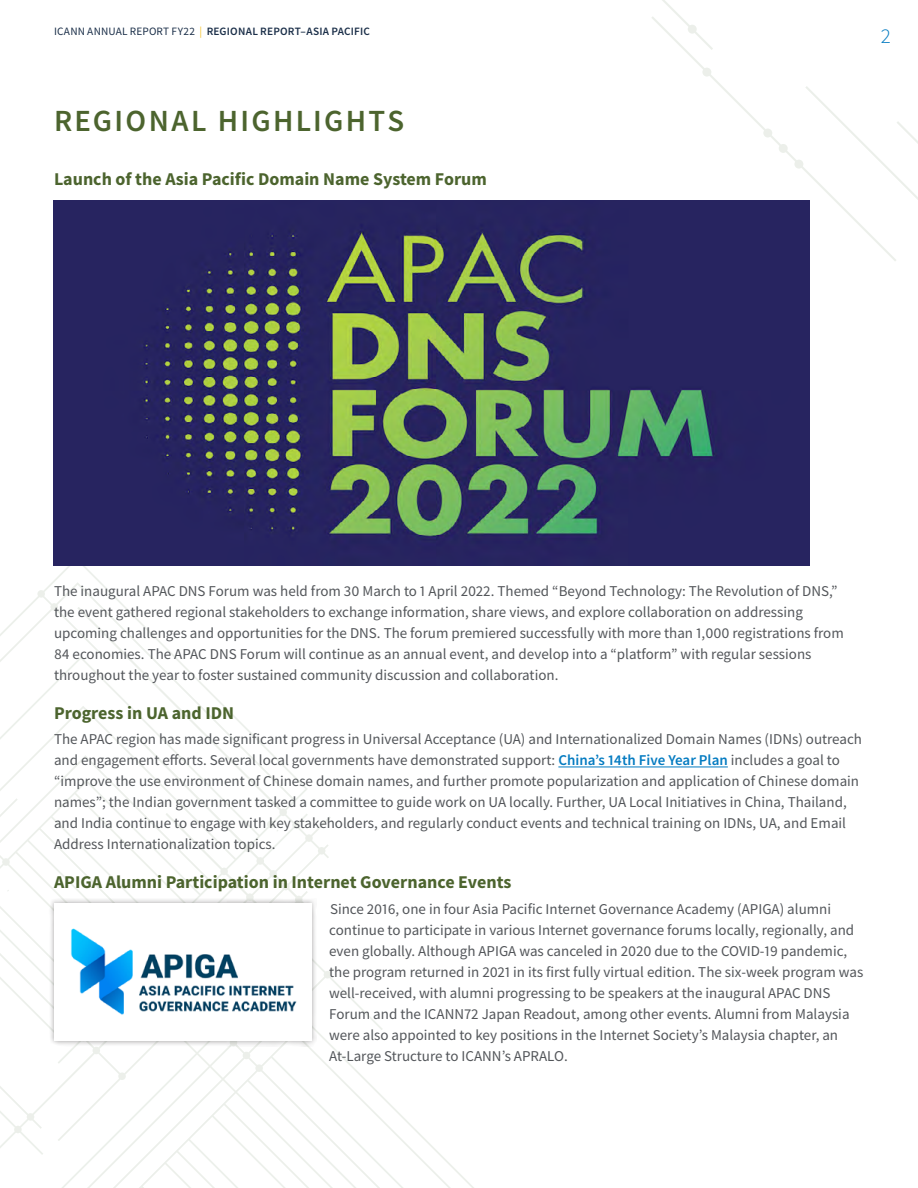
<style>
.page{position:relative;width:918px;height:1188px;background:#fff}
.page>*{position:absolute;margin:0;border:0;box-sizing:border-box;transform-origin:0 0}
._2022_Headline_AP{font:600 30.75px "Source Sans Pro";letter-spacing:.075em;color:#4c642e}
.t1{font:300 21px "Source Sans Pro";color:#047bc1}
._2022_sub-sub-GREEN{font:700 18px "Source Sans Pro";color:#4c642e}
._2022_sub-sub-BRIGHT{font:15px/21px "Source Sans Pro";color:#53565a}
.t2{font:600 11.25px "Source Sans Pro";letter-spacing:.02em;color:#1b2f49}
.s1{font-weight:400}
.s2{font-weight:400;color:#f4c22a}
.s3{font-weight:600;color:#047bc1}
</style>
<div class="page">
<svg style="left:0;top:558px;width:728px;height:630px"></svg>
<svg style="left:77px;top:607px;width:252px;height:251px"></svg>
<svg style="left:136px;top:736px;width:170px;height:162px"></svg>
<svg style="left:166px;top:813px;width:217px;height:217px"></svg>
<svg style="left:0;top:924px;width:43px;height:231px"></svg>
<div style="left:37px;top:590px;width:8px;height:8px;background:#ecefea;border-radius:50%"></div>
<div style="left:50px;top:603px;width:8px;height:8px;background:#ecefea;border-radius:50%"></div>
<div style="left:267px;top:821px;width:8px;height:7px;background:#ecefea;border-radius:50%"></div>
<div style="left:279px;top:809px;width:8px;height:7px;background:#ecefea;border-radius:50%"></div>
<div style="left:292px;top:821px;width:8px;height:8px;background:#ecefea;border-radius:50%"></div>
<div style="left:318px;top:847px;width:7px;height:8px;background:#ecefea;border-radius:50%"></div>
<div style="left:305px;top:834px;width:8px;height:8px;background:#ecefea;border-radius:50%"></div>
<div style="left:244px;top:844px;width:7px;height:8px;background:#ecefea;border-radius:50%"></div>
<div style="left:256px;top:857px;width:8px;height:8px;background:#ecefea;border-radius:50%"></div>
<div style="left:282px;top:883px;width:8px;height:7px;background:#ecefea;border-radius:50%"></div>
<div style="left:295px;top:896px;width:8px;height:7px;background:#ecefea;border-radius:50%"></div>
<div style="left:269px;top:870px;width:8px;height:8px;background:#ecefea;border-radius:50%"></div>
<div style="left:220px;top:868px;width:8px;height:7px;background:#ecefea;border-radius:50%"></div>
<div style="left:233px;top:880px;width:8px;height:8px;background:#ecefea;border-radius:50%"></div>
<div style="left:324px;top:971px;width:7px;height:8px;background:#ecefea;border-radius:50%"></div>
<div style="left:246px;top:893px;width:8px;height:8px;background:#ecefea;border-radius:50%"></div>
<div style="left:27px;top:1113px;width:7px;height:8px;background:#ecefea;border-radius:50%"></div>
<div style="left:14px;top:1126px;width:8px;height:7px;background:#ecefea;border-radius:50%"></div>
<svg style="left:651px;top:50px;width:154px;height:151px"></svg>
<svg style="left:652px;top:0;width:61px;height:50px"></svg>
<svg style="left:805px;top:86px;width:113px;height:175px"></svg>
<div style="left:702px;top:68px;width:9px;height:9px;background:#ecefea;border-radius:50%"></div>
<div style="left:763px;top:129px;width:9px;height:9px;background:#ecefea;border-radius:50%"></div>
<div style="left:779px;top:144px;width:9px;height:9px;background:#ecefea;border-radius:50%"></div>
<div style="left:794px;top:160px;width:9px;height:9px;background:#ecefea;border-radius:50%"></div>
<div style="left:688px;top:25px;width:9px;height:9px;background:#ecefea;border-radius:50%"></div>
<hr style="left:558px;top:767px;width:170px;height:1px;background:#047bc1">
<img style="left:54px;top:201px;width:756px;height:365px">
<div style="left:48px;top:898px;width:269px;height:148px;background:#231f20;opacity:.4"></div>
<div style="left:54px;top:903px;width:257px;height:138px;background:#fff"></div>
<img style="left:70px;top:928px;width:227px;height:87px">
<p class="t2" style="left:54px;top:24px;width:317px"><span class="s1">ICANN ANNUAL REPORT FY22</span> <span class="s2">|</span> REGIONAL REPORT–ASIA PACIFIC</p>
<p class="_2022_Headline_AP" style="left:54px;top:101px;width:352px">REGIONAL HIGHLIGHTS</p>
<p class="_2022_sub-sub-GREEN" style="left:54px;top:166px;width:434px">Launch of the Asia Pacific Domain Name System Forum</p>
<h2 class="t1" style="left:881px;top:23px;width:12px">2</h2>
<p class="_2022_sub-sub-BRIGHT" style="left:54px;top:580px;width:791px">The inaugural APAC DNS Forum was held from 30 March to 1 April 2022. Themed “Beyond Technology: The Revolution of DNS,” the event gathered regional stakeholders to exchange information, share views, and explore collaboration on addressing upcoming challenges and opportunities for the DNS. The forum premiered successfully with more than 1,000 registrations from 84 economies. The APAC DNS Forum will continue as an annual event, and develop into a “platform” with regular sessions throughout the year to foster sustained community discussion and collaboration.</p>
<p class="_2022_sub-sub-GREEN" style="left:54px;top:701px;width:182px">Progress in UA and IDN</p>
<p class="_2022_sub-sub-BRIGHT" style="left:54px;top:729px;width:810px">The APAC region has made significant progress in Universal Acceptance (UA) and Internationalized Domain Names (IDNs) outreach and engagement efforts. Several local governments have demonstrated support: <span class="s3">China’s 14th Five Year Plan</span> includes a goal to “improve the use environment of Chinese domain names, and further promote popularization and application of Chinese domain names”; the Indian government tasked a committee to guide work on UA locally. Further, UA Local Initiatives in China, Thailand, and India continue to engage with key stakeholders, and regularly conduct events and technical training on IDNs, UA, and Email Address Internationalization topics.</p>
<p class="_2022_sub-sub-GREEN" style="left:54px;top:870px;width:459px">APIGA Alumni Participation in Internet Governance Events</p>
<p class="_2022_sub-sub-BRIGHT" style="left:329px;top:898px;width:536px">Since 2016, one in four Asia Pacific Internet Governance Academy (APIGA) alumni continue to participate in various Internet governance forums locally, regionally, and even globally. Although APIGA was canceled in 2020 due to the COVID-19 pandemic, the program returned in 2021 in its first fully virtual edition. The six-week program was well-received, with alumni progressing to be speakers at the inaugural APAC DNS Forum and the ICANN72 Japan Readout, among other events. Alumni from Malaysia were also appointed to key positions in the Internet Society’s Malaysia chapter, an At-Large Structure to ICANN’s APRALO.</p>
</div>
